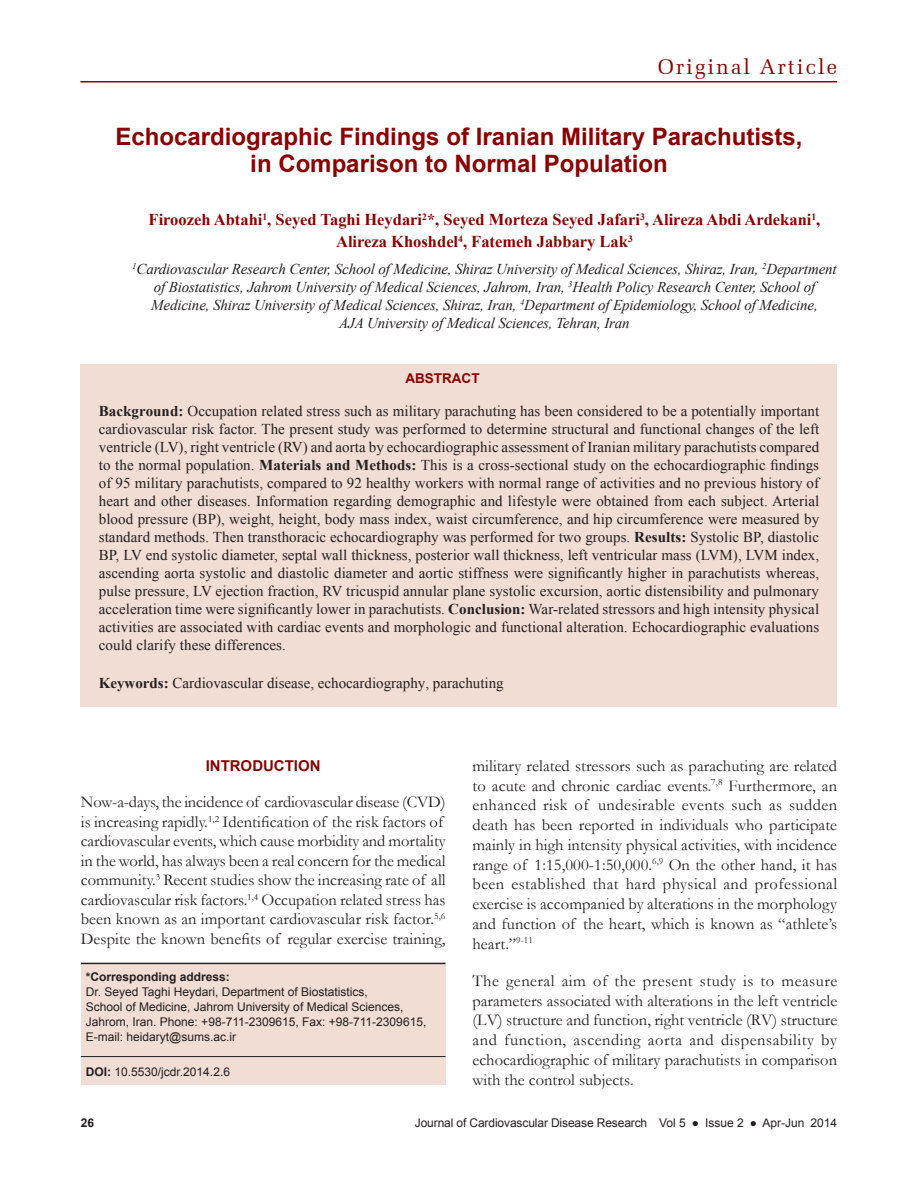
<style>
.page{position:relative;width:918px;height:1188px;background:#fff}
.page>*{position:absolute;margin:0;border:0;box-sizing:border-box;transform-origin:0 0}
.t1{font:700 24px/27px "Arial";color:#8b0202;text-align:center}
.t2{font:21px "Zapf Elliptical 711 BT";letter-spacing:.1em;color:#8b0202}
.t3{font:16.5px/19.8px "Garamond";color:#231f20;text-align:justify}
.t4{font:700 16.5px/21.6px "Times New Roman";color:#8b0202;text-align:center}
.t5{font:15px/18px "Times New Roman";color:#231f20;text-align:justify}
.t6{font:italic 15px/18px "Times New Roman";letter-spacing:-.01em;color:#231f20;text-align:center}
.t7{font:700 15px "Arial";color:#8b0202}
.t8{font:700 13.5px "Arial";color:#8b0202}
.t9{font:12px/15px "Arial";color:#231f20}
.t10{font:700 12px "Arial";color:#231f20}
.s1{font-weight:700}
</style>
<div class="page">
<div style="left:81px;top:364px;width:756px;height:342px;background:#f1ddd3"></div>
<div style="left:81px;top:963px;width:365px;height:122px;background:#f1ddd3"></div>
<hr style="left:81px;top:963px;width:364px;height:1px;background:#231f20">
<hr style="left:81px;top:1056px;width:364px;height:1px;background:#231f20">
<hr style="left:80px;top:81px;width:757px;height:1px;background:#8b0202">
<h2 class="t2" style="left:658px;top:54px;width:181px">Original Article</h2>
<h1 class="t1" style="left:116px;top:123px;width:688px">Echocardiographic Findings of Iranian Military Parachutists, in Comparison to Normal Population</h1>
<p class="t4" style="left:149px;top:209px;width:673px">Firoozeh Abtahi<sup>1</sup>, Seyed Taghi Heydari<sup>2</sup>*, Seyed Morteza Seyed Jafari<sup>3</sup>, Alireza Abdi Ardekani<sup>1</sup>,<br>Alireza Khoshdel<sup>4</sup>, Fatemeh Jabbary Lak<sup>3</sup></p>
<p class="t6" style="left:132px;top:260px;width:706px"><sup>1</sup>Cardiovascular Research Center, School of Medicine, Shiraz University of Medical Sciences, Shiraz, Iran, <sup>2</sup>Department of Biostatistics, Jahrom University of Medical Sciences, Jahrom, Iran, <sup>3</sup>Health Policy Research Center, School of Medicine, Shiraz University of Medical Sciences, Shiraz, Iran, <sup>4</sup>Department of Epidemiology, School of Medicine,<br>AJA University of Medical Sciences, Tehran, Iran</p>
<p class="t8" style="left:405px;top:371px;width:76px">ABSTRACT</p>
<p class="t5" style="left:99px;top:402px;width:722px"><span class="s1">Background:</span> Occupation related stress such as military parachuting has been considered to be a potentially important cardiovascular risk factor. The present study was performed to determine structural and functional changes of the left ventricle (LV), right ventricle (RV) and aorta by echocardiographic assessment of Iranian military parachutists compared to the normal population. <span class="s1">Materials and Methods:</span> This is a cross-sectional study on the echocardiographic findings of 95 military parachutists, compared to 92 healthy workers with normal range of activities and no previous history of heart and other diseases. Information regarding demographic and lifestyle were obtained from each subject. Arterial blood pressure (BP), weight, height, body mass index, waist circumference, and hip circumference were measured by standard methods. Then transthoracic echocardiography was performed for two groups. <span class="s1">Results:</span> Systolic BP, diastolic BP, LV end systolic diameter, septal wall thickness, posterior wall thickness, left ventricular mass (LVM), LVM index, ascending aorta systolic and diastolic diameter and aortic stiffness were significantly higher in parachutists whereas, pulse pressure, LV ejection fraction, RV tricuspid annular plane systolic excursion, aortic distensibility and pulmonary acceleration time were significantly lower in parachutists. <span class="s1">Conclusion:</span> War-related stressors and high intensity physical activities are associated with cardiac events and morphologic and functional alteration. Echocardiographic evaluations could clarify these differences.</p>
<p class="t5" style="left:99px;top:674px;width:406px"><span class="s1">Keywords:</span> Cardiovascular disease, echocardiography, parachuting</p>
<p class="t7" style="left:206px;top:757px;width:116px">INTRODUCTION</p>
<p class="t3" style="left:81px;top:793px;width:366px;text-align:left">Now-a-days, the incidence of cardiovascular disease (CVD) is increasing rapidly.<sup>1,2</sup> Identification of the risk factors of cardiovascular events, which cause morbidity and mortality in the world, has always been a real concern for the medical community.<sup>3</sup> Recent studies show the increasing rate of all cardiovascular risk factors.<sup>1,4</sup> Occupation related stress has been known as an important cardiovascular risk factor.<sup>5,6<br></sup>Despite the known benefits of regular exercise training,</p>
<p class="t10" style="left:86px;top:970px;width:146px">*Corresponding address:</p>
<p class="t9" style="left:86px;top:984px;width:342px">Dr. Seyed Taghi Heydari, Department of Biostatistics,<br>School of Medicine, Jahrom University of Medical Sciences, Jahrom, Iran. Phone: +98-711-2309615, Fax: +98-711-2309615, E-mail: heidaryt@sums.ac.ir</p>
<p class="t9" style="left:86px;top:1064px;width:146px"><span class="s1">DOI:</span> 10.5530/jcdr.2014.2.6</p>
<p class="t3" style="left:472px;top:756px;width:366px">military related stressors such as parachuting are related to acute and chronic cardiac events.<sup>7,8</sup> Furthermore, an enhanced risk of undesirable events such as sudden death has been reported in individuals who participate mainly in high intensity physical activities, with incidence range of 1:15,000-1:50,000.<sup>6,9</sup> On the other hand, it has been established that hard physical and professional exercise is accompanied by alterations in the morphology and function of the heart, which is known as “athlete’s heart.”<sup>9-11</sup></p>
<p class="t3" style="left:472px;top:971px;width:366px">The general aim of the present study is to measure parameters associated with alterations in the left ventricle (LV) structure and function, right ventricle (RV) structure and function, ascending aorta and dispensability by echocardiographic of military parachutists in comparison with the control subjects.</p>
<p class="t10" style="left:81px;top:1117px;width:15px">26</p>
<p class="t9" style="left:415px;top:1116px;width:424px">Journal of Cardiovascular Disease Research Vol 5 ● Issue 2 ● Apr-Jun 2014</p>
</div>
